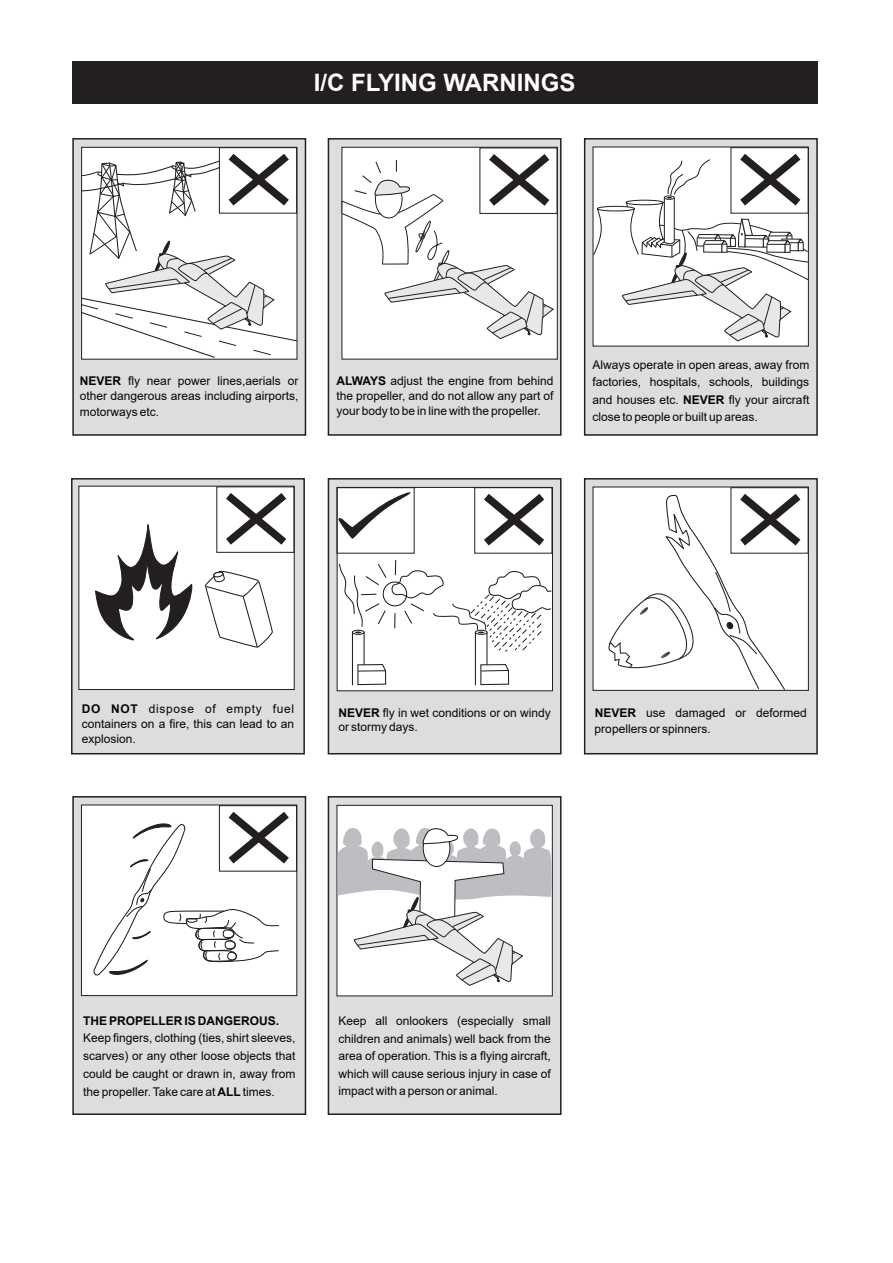
<style>
.page{position:relative;width:893px;height:1263px;background:#fff}
.page>*{position:absolute;margin:0;border:0;box-sizing:border-box;transform-origin:0 0}
.t1{font:700 24px "Arial";color:#fff}
.t2{font:12px/17.5px "Arial";color:#050504;text-align:justify}
.t3{font:700 12px "Arial";color:#050504}
.s1{font-weight:700}
</style>
<div class="page">
<div style="left:72px;top:61px;width:746px;height:43px;background:#231f20"></div>
<div style="left:72px;top:138px;width:234px;height:298px;background:#dcdddf;border:2px solid #231f20"></div>
<svg style="left:80px;top:146px;width:218px;height:213px;background:#e7e6e7"></svg>
<div style="left:328px;top:138px;width:234px;height:298px;background:#dcdddf;border:2px solid #231f20"></div>
<div style="left:342px;top:147px;width:216px;height:212px;background:#fff;border:1px solid #231f20"></div>
<svg style="left:341px;top:146px;width:216px;height:193px"></svg>
<div style="left:584px;top:138px;width:234px;height:298px;background:#dcdddf;border:2px solid #231f20"></div>
<div style="left:593px;top:147px;width:216px;height:199px;background:#fff"></div>
<svg style="left:593px;top:146px;width:216px;height:196px"></svg>
<div style="left:71px;top:478px;width:234px;height:276px;background:#dcdddf;border:2px solid #231f20"></div>
<div style="left:78px;top:486px;width:217px;height:204px;background:#fff;border:1px solid #231f20"></div>
<svg style="left:218px;top:485px;width:76px;height:60px"></svg>
<div style="left:216px;top:486px;width:78px;height:67px;border:1px solid #231f20"></div>
<svg style="left:95px;top:524px;width:98px;height:117px"></svg>
<svg style="left:205px;top:570px;width:68px;height:78px"></svg>
<div style="left:328px;top:478px;width:234px;height:276px;background:#dcdddf;border:2px solid #231f20"></div>
<div style="left:337px;top:487px;width:216px;height:204px;background:#fff;border:1px solid #231f20"></div>
<svg style="left:476px;top:486px;width:76px;height:60px"></svg>
<div style="left:474px;top:487px;width:78px;height:66px;border:1px solid #231f20"></div>
<div style="left:337px;top:487px;width:78px;height:66px;border:1px solid #231f20"></div>
<svg style="left:338px;top:489px;width:76px;height:51px"></svg>
<hr style="left:475px;top:632px;width:1px;height:53px;background:#231f20">
<hr style="left:486px;top:633px;width:1px;height:52px;background:#231f20">
<svg style="left:480px;top:663px;width:30px;height:23px"></svg>
<hr style="left:352px;top:632px;width:1px;height:53px;background:#231f20">
<hr style="left:364px;top:632px;width:1px;height:53px;background:#231f20">
<svg style="left:357px;top:663px;width:30px;height:23px"></svg>
<svg style="left:338px;top:560px;width:215px;height:93px"></svg>
<div style="left:584px;top:478px;width:234px;height:276px;background:#dcdddf;border:2px solid #231f20"></div>
<div style="left:593px;top:487px;width:216px;height:204px;background:#fff"></div>
<svg style="left:607px;top:486px;width:202px;height:205px"></svg>
<div style="left:72px;top:796px;width:234px;height:319px;background:#dcdddf;border:2px solid #231f20"></div>
<div style="left:81px;top:805px;width:216px;height:191px;background:#fff;border:1px solid #231f20"></div>
<svg style="left:93px;top:804px;width:204px;height:172px"></svg>
<div style="left:328px;top:796px;width:234px;height:319px;background:#dcdddf;border:2px solid #231f20"></div>
<div style="left:337px;top:805px;width:216px;height:191px;background:#fff;border:1px solid #231f20"></div>
<svg style="left:337px;top:826px;width:216px;height:160px"></svg>
<h1 class="t1" style="left:314px;top:66px;width:263px">I/C FLYING WARNINGS</h1>
<p class="t2" style="left:80px;top:372px;width:220px;line-height:15.6px"><span class="s1">NEVER</span> fly near power lines,aerials or other dangerous areas including airports, motorways etc.</p>
<p class="t2" style="left:337px;top:373px;width:218px;line-height:15.5px"><span class="s1">ALWAYS</span> adjust the engine from behind the propeller, and do not allow any part of your body to be in line with the propeller.</p>
<p class="t2" style="left:592px;top:356px;width:218px;line-height:17.1px">Always operate in open areas, away from factories, hospitals, schools, buildings and houses etc. <span class="s1">NEVER</span> fly your aircraft close to people or built up areas.</p>
<p class="t2" style="left:82px;top:701px;width:214px;line-height:15.1px"><span class="s1">DO NOT</span> dispose of empty fuel containers on a fire, this can lead to an explosion.</p>
<p class="t2" style="left:338px;top:705px;width:214px;line-height:14.4px"><span class="s1">NEVER</span> fly in wet conditions or on windy or stormy days.</p>
<p class="t2" style="left:595px;top:705px;width:214px;line-height:15.6px"><span class="s1">NEVER</span> use damaged or deformed propellers or spinners.</p>
<p class="t3" style="left:83px;top:1012px;width:198px">THE PROPELLER IS DANGEROUS.</p>
<p class="t2" style="left:83px;top:1029px;width:214px">Keep fingers, clothing (ties, shirt sleeves, scarves) or any other loose objects that could be caught or drawn in, away from the propeller. Take care at <span class="s1">ALL</span> times.</p>
<p class="t2" style="left:338px;top:1012px;width:214px">Keep all onlookers (especially small children and animals) well back from the area of operation. This is a flying aircraft, which will cause serious injury in case of impact with a person or animal.</p>
</div>
